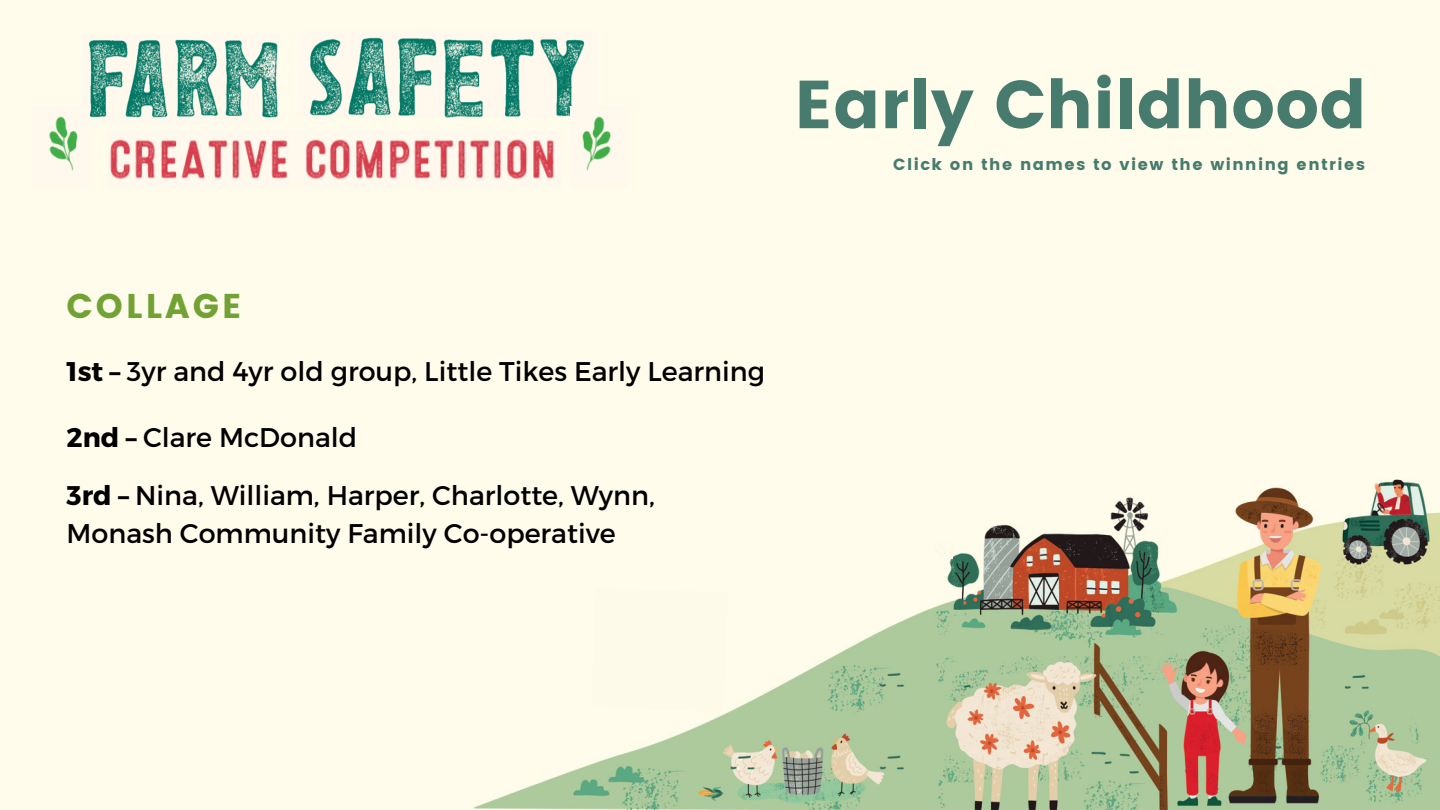
<style>
.page{position:relative;width:1440px;height:810px;background:#fff}
.page>*{position:absolute;margin:0;border:0;box-sizing:border-box;transform-origin:0 0}
.t1{font:67.6px "Poppins";color:#467b6e}
.t2{font:34.3px "Poppins";letter-spacing:.09em;color:#72a234}
.t3{font:27px "Montserrat";color:#000}
.t4{font:16.1px "Poppins";letter-spacing:.09em;color:#467b6e}
.s1{font-weight:700}
</style>
<div class="page">
<img style="left:405px;top:466px;width:1035px;height:344px">
<div style="left:599px;top:267px;width:142px;height:113px;background:#fffceb"></div>
<div style="left:720px;top:296px;width:720px;height:170px;background:#fffceb"></div>
<div style="left:0;top:233px;width:599px;height:520px;background:#fffceb"></div>
<img style="left:81px;top:34px;width:197px;height:90px">
<img style="left:298px;top:32px;width:301px;height:85px">
<img style="left:107px;top:131px;width:454px;height:56px">
<img style="left:32px;top:106px;width:57px;height:81px">
<img style="left:570px;top:106px;width:57px;height:81px">
<div style="left:570px;top:380px;width:318px;height:225px;background:#fffceb"></div>
<div style="left:0;top:729px;width:227px;height:15px;background:#fffceb"></div>
<div style="left:585px;top:395px;width:318px;height:225px;background:#fffceb"></div>
<div style="left:0;top:744px;width:405px;height:66px;background:#fffceb"></div>
<div style="left:591px;top:588px;width:137px;height:124px;background:#fdfae9"></div>
<div style="left:867px;top:453px;width:85px;height:106px;background:#fffceb"></div>
<p class="t1" style="left:795px;top:65px;width:573px">Early Childhood</p>
<p class="t4" style="left:893px;top:155px;width:473px">Click on the names to view the winning entries</p>
<p class="t2" style="left:67px;top:286px;width:177px">COLLAGE</p>
<p class="t3" style="left:67px;top:353px;width:700px"><span class="s1">1st –</span> 3yr and 4yr old group, Little Tikes Early Learning</p>
<p class="t3" style="left:67px;top:420px;width:292px"><span class="s1">2nd –</span> Clare McDonald</p>
<p class="t3" style="left:67px;top:478px;width:590px"><span class="s1">3rd –</span> Nina, William, Harper, Charlotte, Wynn,</p>
<p class="t3" style="left:67px;top:516px;width:551px">Monash Community Family Co-operative</p>
</div>
